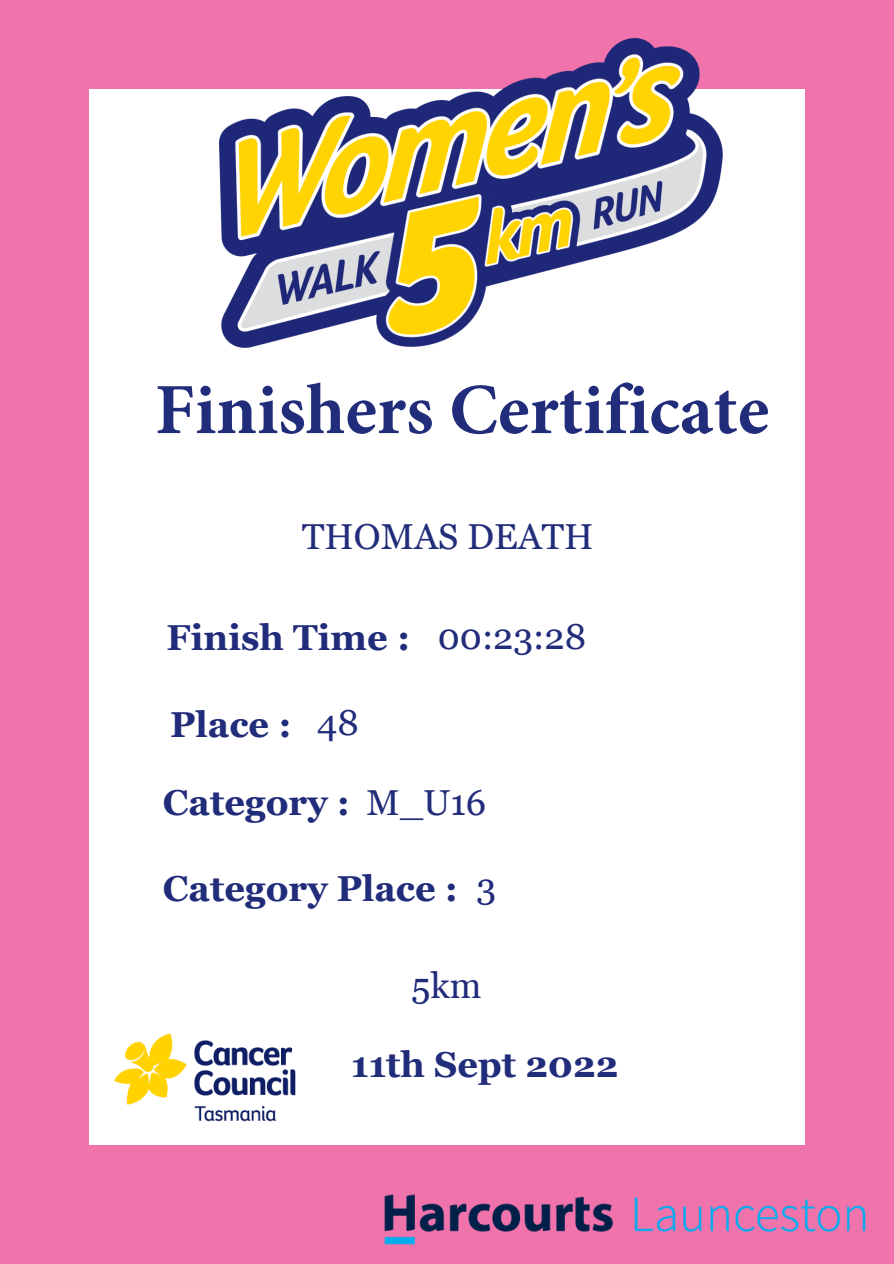
<style>
.page{position:relative;width:894px;height:1264px;background:#fff}
.page>*{position:absolute;margin:0;border:0;box-sizing:border-box;transform-origin:0 0}
.t1{font:700 72px "Minion Pro";color:#212c7a}
.t2{font:700 36px "Vani";color:#212c7a}
.t3{font:36px "Vani";color:#212c7a}
.s1{font-style:inherit}
</style>
<div class="page">
<div style="left:0;top:0;width:893px;height:1263px;background:#f173ac"></div>
<div style="left:89px;top:89px;width:715px;height:1055px;background:#fff"></div>
<img style="left:89px;top:1033px;width:230px;height:112px">
<img style="left:219px;top:38px;width:503px;height:310px">
<img style="left:384px;top:1194px;width:482px;height:51px">
<h1 class="t1" style="left:155px;top:359px;width:615px">Finishers Certificate</h1>
<p class="t3" style="left:302px;top:515px;width:293px">THOMAS DEATH</p>
<p class="t2" style="left:166px;top:617px;width:245px">Finish Time :</p>
<p class="t2" style="left:170px;top:703px;width:123px">Place :</p>
<p class="t3" style="left:317px;top:701px;width:43px">48</p>
<p class="t3" style="left:437px;top:615px;width:150px">00:23:28</p>
<p class="t2" style="left:163px;top:781px;width:189px">Category :</p>
<p class="t3" style="left:366px;top:781px;width:121px">M_U16</p>
<p class="t2" style="left:163px;top:867px;width:296px">Category Place :</p>
<p class="t3" style="left:476px;top:866px;width:21px">3</p>
<p class="t3" style="left:411px;top:964px;width:72px">5km</p>
<p class="t2" style="left:351px;top:1043px;width:269px">1<span class="s1">1</span>th Sept 202<span class="s1">2</span></p>
</div>
